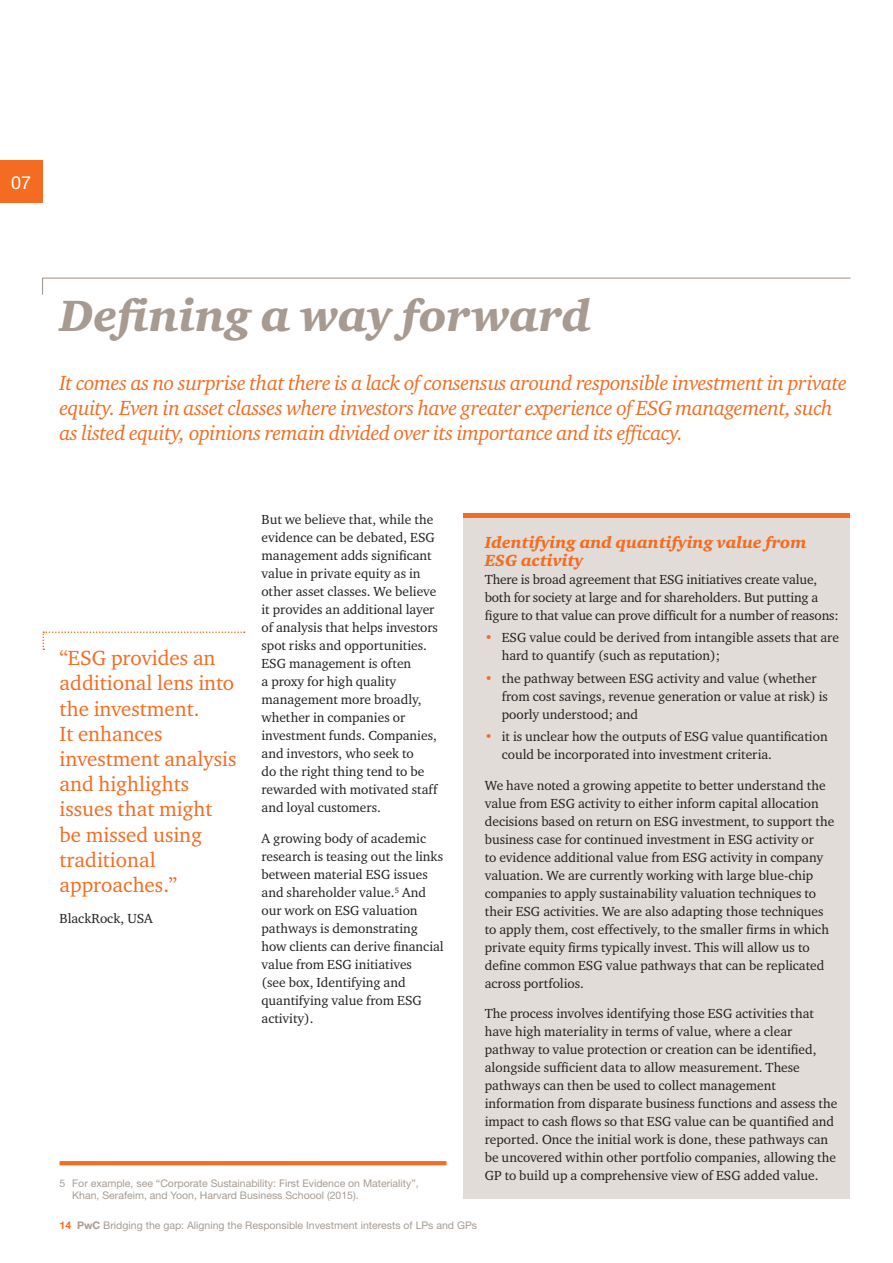
<style>
.page{position:relative;width:893px;height:1263px;background:#fff}
.page>*{position:absolute;margin:0;border:0;box-sizing:border-box;transform-origin:0 0}
.t1{font:45px "Charter ITC Blac Ital";color:#a79b91}
.t2{font:italic 21px/25.2px "Charter ITC";letter-spacing:-.02em;color:#f36c21}
.t3{font:21px/25.2px "Charter ITC";color:#f36c21}
.t4{font:18px "Helvetica Neue";color:#fff}
.t5{font:16.5px/18px "Charter ITC Blac Ital";color:#f36c21}
.t6{font:13.5px/18px "Charter ITC";color:#231f20}
.t7{font:10.5px/12.6px "Helvetica Neue";color:#a79b91}
.s1{color:#f36c21}
.s2{font-weight:700;color:#f36c21}
.s3{font-weight:700}
</style>
<div class="page">
<div style="left:0;top:160px;width:43px;height:43px;background:#f36c21"></div>
<svg style="left:42px;top:277px;width:809px;height:18px"></svg>
<div style="left:463px;top:514px;width:387px;height:685px;background:#e1dcd8"></div>
<hr style="left:463px;top:514px;width:387px;height:4px;background:#f36c21">
<svg style="left:43px;top:631px;width:202px;height:19px"></svg>
<svg style="left:60px;top:1161px;width:386px;height:4px;background:#f36f26"></svg>
<h3 class="t4" style="left:11px;top:171px;width:22px">07</h3>
<h1 class="t1" style="left:60px;top:288px;width:533px">Defining a way forward</h1>
<p class="t2" style="left:60px;top:370px;width:789px">It comes as no surprise that there is a lack of consensus around responsible investment in private equity. Even in asset classes where investors have greater experience of ESG management, such as listed equity, opinions remain divided over its importance and its efficacy.</p>
<h2 class="t3" style="left:60px;top:645px;width:178px">“ESG provides an additional lens into the investment.<br>It enhances investment analysis and highlights issues that might be missed using traditional approaches.”</h2>
<p class="t6" style="left:60px;top:909px;width:95px">BlackRock, USA</p>
<p class="t6" style="left:261px;top:511px;width:178px">But we believe that, while the evidence can be debated, ESG management adds significant value in private equity as in other asset classes. We believe it provides an additional layer of analysis that helps investors spot risks and opportunities.<br>ESG management is often<br>a proxy for high quality management more broadly, whether in companies or investment funds. Companies, and investors, who seek to<br>do the right thing tend to be rewarded with motivated staff and loyal customers.</p>
<p class="t6" style="left:261px;top:829px;width:184px">A growing body of academic research is teasing out the links between material ESG issues and shareholder value.<sup>5</sup> And our work on ESG valuation pathways is demonstrating how clients can derive financial value from ESG initiatives<br>(see box, Identifying and quantifying value from ESG activity).</p>
<p class="t7" style="left:72px;top:1176px;width:348px;text-indent:-13px">5 For example, see “Corporate Sustainability: First Evidence on Materiality”,<br>Khan, Serafeim, and Yoon, Harvard Business Schoool (2015).</p>
<p class="t5" style="left:485px;top:533px;width:323px">Identifying and quantifying value from<br>ESG activity</p>
<p class="t6" style="left:485px;top:570px;width:355px">There is broad agreement that ESG initiatives create value, both for society at large and for shareholders. But putting a figure to that value can prove difficult for a number of reasons:</p>
<p class="t6" style="left:502px;top:628px;width:339px;text-indent:-17px"><span class="s1">•</span> ESG value could be derived from intangible assets that are hard to quantify (such as reputation);</p>
<p class="t6" style="left:502px;top:669px;width:328px;text-indent:-17px"><span class="s1">•</span> the pathway between ESG activity and value (whether from cost savings, revenue generation or value at risk) is poorly understood; and</p>
<p class="t6" style="left:502px;top:727px;width:327px;text-indent:-17px"><span class="s1">•</span> it is unclear how the outputs of ESG value quantification could be incorporated into investment criteria.</p>
<p class="t6" style="left:485px;top:776px;width:351px">We have noted a growing appetite to better understand the value from ESG activity to either inform capital allocation decisions based on return on ESG investment, to support the business case for continued investment in ESG activity or<br>to evidence additional value from ESG activity in company valuation. We are currently working with large blue-chip companies to apply sustainability valuation techniques to their ESG activities. We are also adapting those techniques to apply them, cost effectively, to the smaller firms in which private equity firms typically invest. This will allow us to define common ESG value pathways that can be replicated across portfolios.</p>
<p class="t6" style="left:485px;top:1004px;width:354px">The process involves identifying those ESG activities that have high materiality in terms of value, where a clear pathway to value protection or creation can be identified, alongside sufficient data to allow measurement. These pathways can then be used to collect management information from disparate business functions and assess the impact to cash flows so that ESG value can be quantified and reported. Once the initial work is done, these pathways can be uncovered within other portfolio companies, allowing the GP to build up a comprehensive view of ESG added value.</p>
<p class="t7" style="left:60px;top:1218px;width:419px"><span class="s2">14</span> <span class="s3">PwC</span> Bridging the gap: Aligning the Responsible Investment interests of LPs and GPs</p>
</div>
